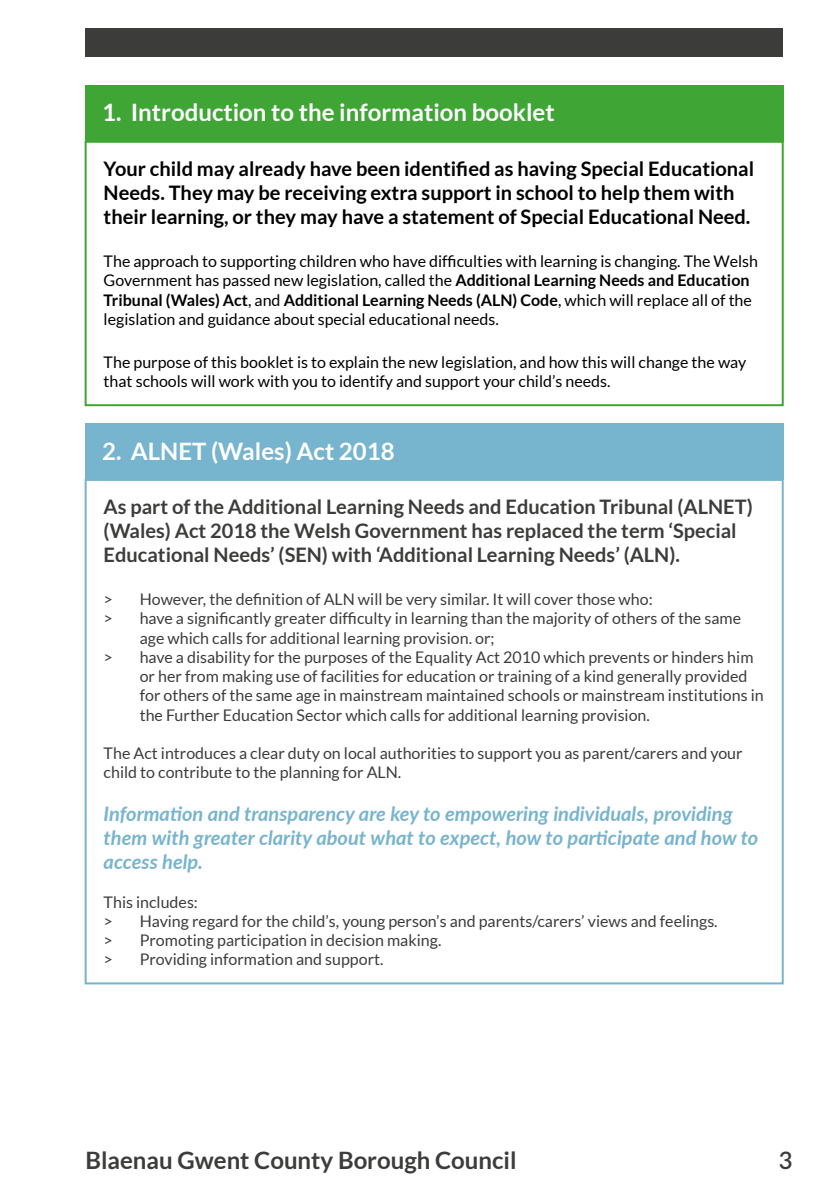
<style>
.page{position:relative;width:840px;height:1191px;background:#fff}
.page>*{position:absolute;margin:0;border:0;box-sizing:border-box;transform-origin:0 0}
.t1{font:700 24px "Lato";color:#fff}
.t2{font:700 24px "Lato";color:#3c3c3b}
.t3{font:600 24px "Lato";color:#3c3c3b}
.t4{font:700 20px/24px "Lato";color:#000}
.t5{font:700 20px/24px "Lato";color:#3c3c3b}
.t6{font:italic 700 20px/24px "Lato";color:#77b4ce}
.t7{font:16px/19.2px "Lato";color:#3c3c3b}
.t8{font:16px/19.2px "Lato";color:#000}
.s1{font-weight:700}
</style>
<div class="page">
<div style="left:85px;top:28px;width:697px;height:29px;background:#3c3c3b"></div>
<div style="left:85px;top:85px;width:697px;height:57px;background:#3fa535"></div>
<div style="left:85px;top:141px;width:698px;height:265px;border:2px solid #3fa535"></div>
<div style="left:85px;top:423px;width:697px;height:57px;background:#77b4ce"></div>
<div style="left:85px;top:479px;width:698px;height:505px;border:2px solid #77b4ce"></div>
<h1 class="t1" style="left:102px;top:99px;width:454px">1. Introduction to the information booklet</h1>
<p class="t4" style="left:104px;top:156px;width:651px">Your child may already have been identified as having Special Educational<br>Needs. They may be receiving extra support in school to help them with their learning, or they may have a statement of Special Educational Need.</p>
<p class="t8" style="left:104px;top:252px;width:655px">The approach to supporting children who have difficulties with learning is changing. The Welsh Government has passed new legislation, called the <span class="s1">Additional Learning Needs and Education Tribunal (Wales) Act</span>, and <span class="s1">Additional Learning Needs (ALN) Code</span>, which will replace all of the legislation and guidance about special educational needs.</p>
<p class="t8" style="left:104px;top:352px;width:643px">The purpose of this booklet is to explain the new legislation, and how this will change the way that schools will work with you to identify and support your child’s needs.</p>
<h1 class="t1" style="left:102px;top:437px;width:294px">2. ALNET (Wales) Act 2018</h1>
<p class="t5" style="left:104px;top:494px;width:650px">As part of the Additional Learning Needs and Education Tribunal (ALNET) (Wales) Act 2018 the Welsh Government has replaced the term ‘Special<br>Educational Needs’ (SEN) with ‘Additional Learning Needs’ (ALN).</p>
<p class="t7" style="left:104px;top:590px;width:550px">&gt; However, the definition of ALN will be very similar. It will cover those who:</p>
<p class="t7" style="left:104px;top:609px;width:638px">&gt; have a significantly greater difficulty in learning than the majority of others of the same</p>
<p class="t7" style="left:140px;top:628px;width:356px">age which calls for additional learning provision. or;</p>
<p class="t7" style="left:104px;top:647px;width:651px">&gt; have a disability for the purposes of the Equality Act 2010 which prevents or hinders him</p>
<p class="t7" style="left:140px;top:666px;width:609px">or her from making use of facilities for education or training of a kind generally provided</p>
<p class="t7" style="left:140px;top:686px;width:625px">for others of the same age in mainstream maintained schools or mainstream institutions in</p>
<p class="t7" style="left:140px;top:705px;width:511px">the Further Education Sector which calls for additional learning provision.</p>
<p class="t7" style="left:104px;top:743px;width:640px">The Act introduces a clear duty on local authorities to support you as parent/carers and your child to contribute to the planning for ALN.</p>
<p class="t6" style="left:104px;top:801px;width:655px">Information and transparency are key to empowering individuals, providing them with greater clarity about what to expect, how to participate and how to access help.</p>
<p class="t7" style="left:104px;top:892px;width:615px">This includes:<br>&gt; Having regard for the child’s, young person’s and parents/carers’ views and feelings. &gt; Promoting participation in decision making.<br>&gt; Providing information and support.</p>
<h1 class="t2" style="left:85px;top:1147px;width:432px">Blaenau Gwent County Borough Council</h1>
<h1 class="t3" style="left:778px;top:1143px;width:15px">3</h1>
</div>
